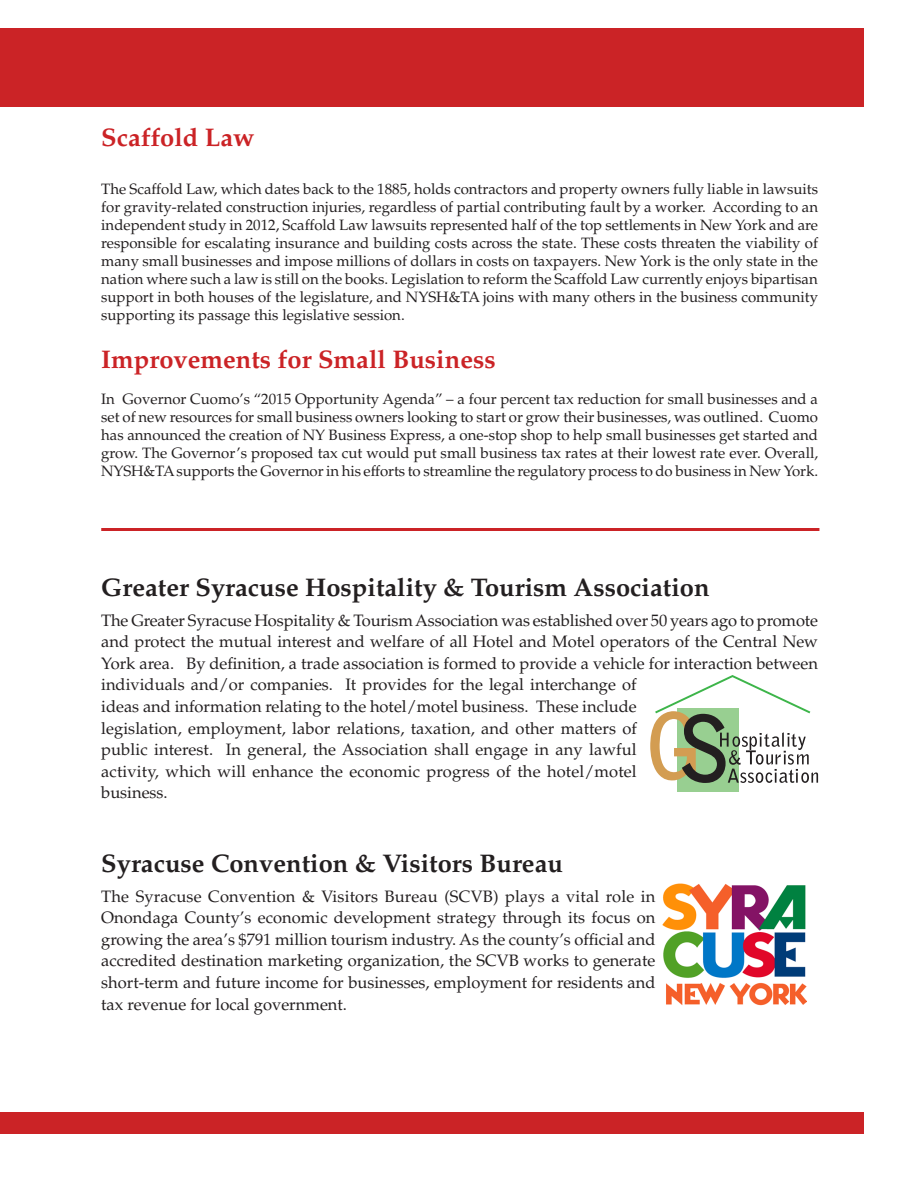
<style>
.page{position:relative;width:918px;height:1188px;background:#fff}
.page>*{position:absolute;margin:0;border:0;box-sizing:border-box;transform-origin:0 0}
.t1{font:700 25.5px "Palatino";color:#231f20}
.t2{font:700 25.5px "Palatino";color:#cb2326}
.t3{font:16.5px/21.6px "Palatino";color:#231f20}
.t4{font:15px/18px "Palatino";letter-spacing:-.005em;color:#231f20;text-align:justify}
</style>
<div class="page">
<div style="left:0;top:28px;width:864px;height:79px;background:#cb2326"></div>
<div style="left:0;top:1112px;width:864px;height:22px;background:#cb2326"></div>
<hr style="left:101px;top:528px;width:718px;height:3px;background:#cb2326">
<div style="left:677px;top:708px;width:62px;height:84px;background:#98cf91"></div>
<svg style="left:650px;top:675px;width:168px;height:108px"></svg>
<img style="left:662px;top:884px;width:144px;height:121px">
<p class="t2" style="left:101px;top:122px;width:155px">Scaffold Law</p>
<p class="t4" style="left:101px;top:180px;width:718px">The Scaffold Law, which dates back to the 1885, holds contractors and property owners fully liable in lawsuits for gravity-related construction injuries, regardless of partial contributing fault by a worker. According to an independent study in 2012, Scaffold Law lawsuits represented half of the top settlements in New York and are responsible for escalating insurance and building costs across the state. These costs threaten the viability of many small businesses and impose millions of dollars in costs on taxpayers. New York is the only state in the nation where such a law is still on the books. Legislation to reform the Scaffold Law currently enjoys bipartisan support in both houses of the legislature, and NYSH&amp;TA joins with many others in the business community supporting its passage this legislative session.</p>
<p class="t2" style="left:101px;top:344px;width:396px">Improvements for Small Business</p>
<p class="t4" style="left:101px;top:390px;width:718px">In Governor Cuomo’s “2015 Opportunity Agenda” – a four percent tax reduction for small businesses and a set of new resources for small business owners looking to start or grow their businesses, was outlined. Cuomo has announced the creation of NY Business Express, a one-stop shop to help small businesses get started and grow. The Governor’s proposed tax cut would put small business tax rates at their lowest rate ever. Overall, NYSH&amp;TAsupports the Governor in his efforts to streamline the regulatory process to do business in New York.</p>
<p class="t1" style="left:101px;top:572px;width:610px">Greater Syracuse Hospitality &amp; Tourism Association</p>
<p class="t3" style="left:101px;top:610px;width:718px">The Greater Syracuse Hospitality &amp; TourismAssociation was established over 50 years ago to promote and protect the mutual interest and welfare of all Hotel and Motel operators of the Central New York area. By definition, a trade association is formed to provide a vehicle for interaction between individuals and/or companies. It provides for the legal interchange of<br>ideas and information relating to the hotel/motel business. These include<br>legislation, employment, labor relations, taxation, and other matters of<br>public interest. In general, the Association shall engage in any lawful<br>activity, which will enhance the economic progress of the hotel/motel<br>business.</p>
<p class="t1" style="left:101px;top:848px;width:463px">Syracuse Convention &amp; Visitors Bureau</p>
<p class="t3" style="left:101px;top:886px;width:556px;text-align:justify">The Syracuse Convention &amp; Visitors Bureau (SCVB) plays a vital role in Onondaga County’s economic development strategy through its focus on growing the area’s $791 million tourism industry. As the county’s official and accredited destination marketing organization, the SCVB works to generate short-term and future income for businesses, employment for residents and tax revenue for local government.</p>
</div>
